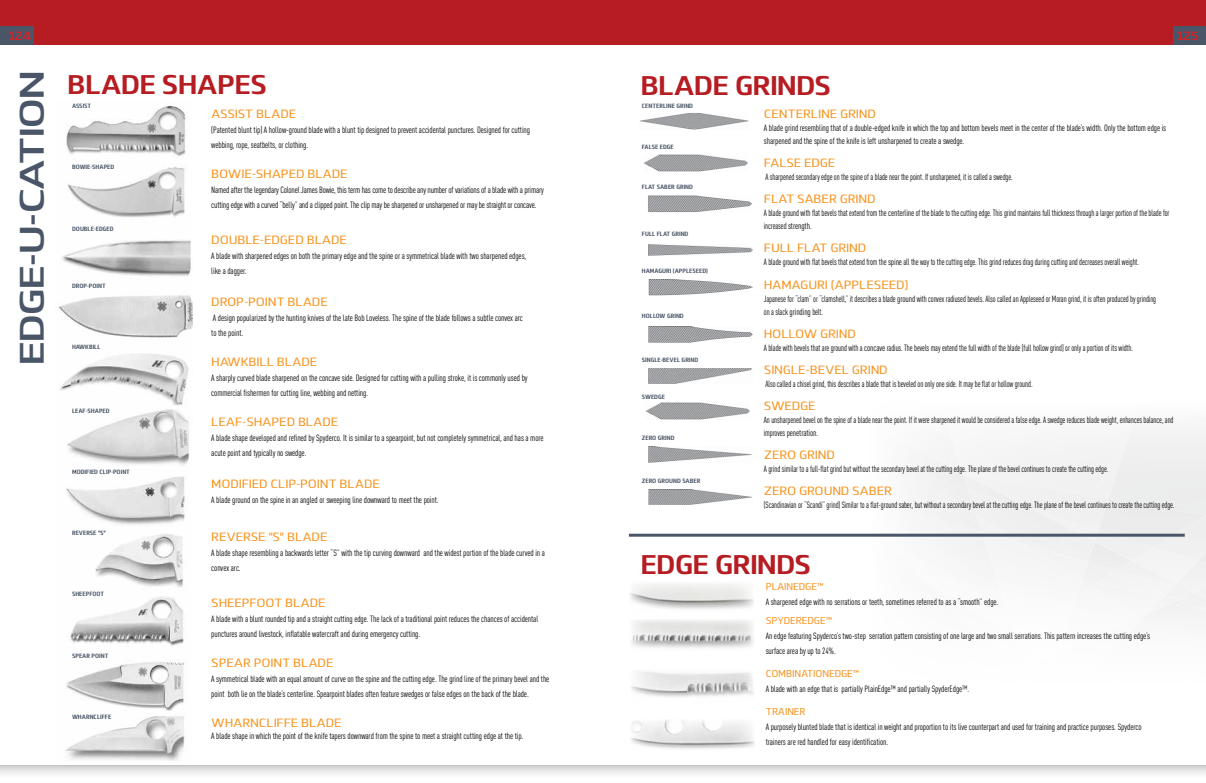
<style>
.page{position:relative;width:1206px;height:783px;background:#fff}
.page>*{position:absolute;margin:0;border:0;box-sizing:border-box;transform-origin:0 0}
.t1{font:700 expanded 34px "Lytiga Pro";letter-spacing:-.07em;color:#4a5667}
.t2{font:700 27px "Lytiga Pro";letter-spacing:-.04em;color:#b61d22}
.t3{font:500 12px "Lytiga Pro";letter-spacing:-.02em;color:#f7941e}
.t4{font:700 expanded 12px "Lytiga Pro";letter-spacing:-.07em;color:#d2232a}
.t5{font:500 10px "Lytiga Pro";letter-spacing:-.02em;color:#f7941e;scale:.92 1}
.t6{font:9px/15px "DIN Cond";letter-spacing:-.01em;color:#000}
.t7{font:9px/13px "DIN Cond";letter-spacing:-.01em;color:#000;scale:.9 1}
.t8{font:700 condensed 6.2px "Lytiga Pro";color:#4a5667}
</style>
<div class="page">
<div style="left:867px;top:427px;width:339px;height:192px;background:#f4f4f4"></div>
<div style="left:0;top:0;width:603px;height:45px;background:#b61d22"></div>
<div style="left:603px;top:0;width:603px;height:45px;background:#b61d22"></div>
<svg style="left:0;top:765px;width:1206px;height:9px;background:#dfdfdf"></svg>
<div style="left:0;top:26px;width:34px;height:19px;background:#4a5667"></div>
<div style="left:1173px;top:26px;width:33px;height:19px;background:#4a5667"></div>
<img style="left:58px;top:105px;width:135px;height:656px">
<img style="left:630px;top:584px;width:124px;height:25px">
<img style="left:631px;top:620px;width:123px;height:28px">
<img style="left:631px;top:671px;width:123px;height:26px">
<img style="left:631px;top:720px;width:124px;height:29px">
<img style="left:644px;top:155px;width:104px;height:16px">
<img style="left:640px;top:113px;width:109px;height:17px">
<img style="left:648px;top:195px;width:104px;height:17px">
<img style="left:649px;top:368px;width:103px;height:16px">
<img style="left:648px;top:279px;width:104px;height:17px">
<img style="left:648px;top:447px;width:104px;height:15px">
<img style="left:649px;top:244px;width:103px;height:12px">
<img style="left:646px;top:403px;width:104px;height:17px">
<img style="left:648px;top:327px;width:105px;height:16px">
<img style="left:648px;top:489px;width:105px;height:16px">
<hr style="left:629px;top:534px;width:556px;height:3px;background:#4a5667">
<h3 class="t4" style="left:8px;top:28px;width:25px">124</h3>
<h3 class="t4" style="left:1177px;top:28px;width:24px">125</h3>
<h1 class="t1" style="left:10px;top:366px;width:298px;rotate:-90deg">EDGE-U-CATION</h1>
<h2 class="t2" style="left:67px;top:67px;width:202px">BLADE SHAPES</h2>
<p class="t8" style="left:72px;top:102px;width:21px">ASSIST</p>
<h3 class="t3" style="left:211px;top:106px;width:87px">ASSIST BLADE</h3>
<p class="t6" style="left:211px;top:123px;width:320px">(Patented blunt tip) A hollow-ground blade with a blunt tip designed to prevent accidental punctures. Designed for cutting webbing, rope, seatbelts, or clothing.</p>
<h3 class="t3" style="left:211px;top:166px;width:138px">BOWIE-SHAPED BLADE</h3>
<p class="t6" style="left:211px;top:183px;width:334px">Named after the legendary Colonel James Bowie, this term has come to describe any number of variations of a blade with a primary cutting edge with a curved “belly” and a clipped point. The clip may be sharpened or unsharpened or may be straight or concave.</p>
<h3 class="t3" style="left:211px;top:232px;width:137px">DOUBLE-EDGED BLADE</h3>
<p class="t6" style="left:211px;top:249px;width:316px">A blade with sharpened edges on both the primary edge and the spine or a symmetrical blade with two sharpened edges, like a dagger.</p>
<h3 class="t3" style="left:211px;top:294px;width:118px">DROP-POINT BLADE</h3>
<p class="t6" style="left:211px;top:311px;width:313px">A design popularized by the hunting knives of the late Bob Loveless. The spine of the blade follows a subtle convex arc to the point.</p>
<h3 class="t3" style="left:211px;top:354px;width:108px">HAWKBILL BLADE</h3>
<p class="t6" style="left:211px;top:371px;width:318px">A sharply curved blade sharpened on the concave side. Designed for cutting with a pulling stroke, it is commonly used by commercial fishermen for cutting line, webbing and netting.</p>
<h3 class="t3" style="left:211px;top:414px;width:129px">LEAF-SHAPED BLADE</h3>
<p class="t6" style="left:211px;top:431px;width:334px">A blade shape developed and refined by Spyderco. It is similar to a spearpoint, but not completely symmetrical, and has a more acute point and typically no swedge.</p>
<h3 class="t3" style="left:211px;top:476px;width:170px">MODIFIED CLIP-POINT BLADE</h3>
<p class="t6" style="left:211px;top:493px;width:229px">A blade ground on the spine in an angled or sweeping line downward to meet the point.</p>
<h3 class="t3" style="left:211px;top:529px;width:118px">REVERSE “S” BLADE</h3>
<p class="t6" style="left:211px;top:546px;width:335px">A blade shape resembling a backwards letter “S” with the tip curving downward and the widest portion of the blade curved in a convex arc.</p>
<h3 class="t3" style="left:211px;top:595px;width:116px">SHEEPFOOT BLADE</h3>
<p class="t6" style="left:211px;top:612px;width:328px">A blade with a blunt rounded tip and a straight cutting edge. The lack of a traditional point reduces the chances of accidental punctures around livestock, inflatable watercraft and during emergency cutting.</p>
<h3 class="t3" style="left:211px;top:655px;width:124px">SPEAR POINT BLADE</h3>
<p class="t6" style="left:211px;top:672px;width:340px">A symmetrical blade with an equal amount of curve on the spine and the cutting edge. The grind line of the primary bevel and the point both lie on the blade’s centerline. Spearpoint blades often feature swedges or false edges on the back of the blade.</p>
<h3 class="t3" style="left:211px;top:715px;width:132px">WHARNCLIFFE BLADE</h3>
<p class="t6" style="left:211px;top:729px;width:314px">A blade shape in which the point of the knife tapers downward from the spine to meet a straight cutting edge at the tip.</p>
<p class="t8" style="left:72px;top:163px;width:44px">BOWIE-SHAPED</p>
<p class="t8" style="left:72px;top:224px;width:43px">DOUBLE-EDGED</p>
<p class="t8" style="left:72px;top:282px;width:35px">DROP-POINT</p>
<p class="t8" style="left:72px;top:343px;width:30px">HAWKBILL</p>
<p class="t8" style="left:72px;top:406px;width:39px">LEAF-SHAPED</p>
<p class="t8" style="left:72px;top:468px;width:59px">MODIFIED CLIP-POINT</p>
<p class="t8" style="left:72px;top:529px;width:35px">REVERSE “S”</p>
<p class="t8" style="left:72px;top:590px;width:34px">SHEEPFOOT</p>
<p class="t8" style="left:72px;top:651px;width:38px">SPEAR POINT</p>
<p class="t8" style="left:72px;top:713px;width:41px">WHARNCLIFFE</p>
<h2 class="t2" style="left:640px;top:67px;width:193px">BLADE GRINDS</h2>
<p class="t8" style="left:642px;top:102px;width:53px">CENTERLINE GRIND</p>
<p class="t8" style="left:642px;top:143px;width:33px">FALSE EDGE</p>
<p class="t8" style="left:642px;top:182px;width:53px">FLAT SABER GRIND</p>
<p class="t8" style="left:642px;top:230px;width:48px">FULL FLAT GRIND</p>
<p class="t8" style="left:642px;top:267px;width:68px">HAMAGURI (APPLESEED)</p>
<p class="t8" style="left:642px;top:312px;width:43px">HOLLOW GRIND</p>
<p class="t8" style="left:642px;top:355px;width:58px">SINGLE-BEVEL GRIND</p>
<p class="t8" style="left:642px;top:393px;width:25px">SWEDGE</p>
<p class="t8" style="left:642px;top:434px;width:34px">ZERO GRIND</p>
<p class="t8" style="left:642px;top:477px;width:60px">ZERO GROUND SABER</p>
<h3 class="t3" style="left:764px;top:106px;width:114px">CENTERLINE GRIND</h3>
<p class="t6" style="left:764px;top:122px;width:404px;line-height:13px">A blade grind resembling that of a double-edged knife in which the top and bottom bevels meet in the center of the blade’s width. Only the bottom edge is sharpened and the spine of the knife is left unsharpened to create a swedge.</p>
<h3 class="t3" style="left:764px;top:155px;width:73px">FALSE EDGE</h3>
<p class="t7" style="left:765px;top:171px;width:276px">A sharpened secondary edge on the spine of a blade near the point. If unsharpened, it is called a swedge.</p>
<h3 class="t3" style="left:764px;top:191px;width:113px">FLAT SABER GRIND</h3>
<p class="t7" style="left:764px;top:207px;width:452px">A blade ground with flat bevels that extend from the centerline of the blade to the cutting edge. This grind maintains full thickness through a larger portion of the blade for increased strength.</p>
<h3 class="t3" style="left:764px;top:240px;width:104px">FULL FLAT GRIND</h3>
<p class="t7" style="left:764px;top:256px;width:418px">A blade ground with flat bevels that extend from the spine all the way to the cutting edge. This grind reduces drag during cutting and decreases overall weight.</p>
<h3 class="t3" style="left:764px;top:277px;width:147px">HAMAGURI (APPLESEED)</h3>
<p class="t7" style="left:764px;top:293px;width:437px">Japanese for “clam” or “clamshell,” it describes a blade ground with convex radiused bevels. Also called an Appleseed or Moran grind, it is often produced by grinding on a slack grinding belt.</p>
<h3 class="t3" style="left:764px;top:326px;width:94px">HOLLOW GRIND</h3>
<p class="t7" style="left:764px;top:342px;width:412px">A blade with bevels that are ground with a concave radius. The bevels may extend the full width of the blade (full hollow grind) or only a portion of its width.</p>
<h3 class="t3" style="left:764px;top:362px;width:126px">SINGLE-BEVEL GRIND</h3>
<p class="t7" style="left:765px;top:378px;width:298px">Also called a chisel grind, this describes a blade that is beveled on only one side. It may be flat or hollow ground.</p>
<h3 class="t3" style="left:764px;top:398px;width:53px">SWEDGE</h3>
<p class="t7" style="left:764px;top:414px;width:457px">An unsharpened bevel on the spine of a blade near the point. If it were sharpened it would be considered a false edge. A swedge reduces blade weight, enhances balance, and improves penetration.</p>
<h3 class="t3" style="left:764px;top:447px;width:73px">ZERO GRIND</h3>
<p class="t7" style="left:764px;top:463px;width:384px">A grind similar to a full-flat grind but without the secondary bevel at the cutting edge. The plane of the bevel continues to create the cutting edge.</p>
<h3 class="t3" style="left:764px;top:483px;width:130px">ZERO GROUND SABER</h3>
<p class="t7" style="left:764px;top:499px;width:458px">(Scandinavian or “Scandi” grind) Similar to a flat-ground saber, but without a secondary bevel at the cutting edge. The plane of the bevel continues to create the cutting edge.</p>
<h2 class="t2" style="left:640px;top:546px;width:173px">EDGE GRINDS</h2>
<p class="t5" style="left:766px;top:580px;width:64px">PLAINEDGE™</p>
<p class="t6" style="left:766px;top:594px;width:234px">A sharpened edge with no serrations or teeth, sometimes referred to as a “smooth” edge.</p>
<p class="t5" style="left:766px;top:614px;width:73px">SPYDEREDGE™</p>
<p class="t6" style="left:766px;top:628px;width:386px">An edge featuring Spyderco’s two-step serration pattern consisting of one large and two small serrations. This pattern increases the cutting edge’s surface area by up to 24%.</p>
<p class="t5" style="left:766px;top:667px;width:103px">COMBINATIONEDGE™</p>
<p class="t6" style="left:766px;top:681px;width:205px">A blade with an edge that is partially PlainEdge™ and partially SpyderEdge™.</p>
<p class="t5" style="left:766px;top:705px;width:45px">TRAINER</p>
<p class="t6" style="left:766px;top:719px;width:377px">A purposely blunted blade that is identical in weight and proportion to its live counterpart and used for training and practice purposes. Spyderco trainers are red handled for easy identification.</p>
</div>
